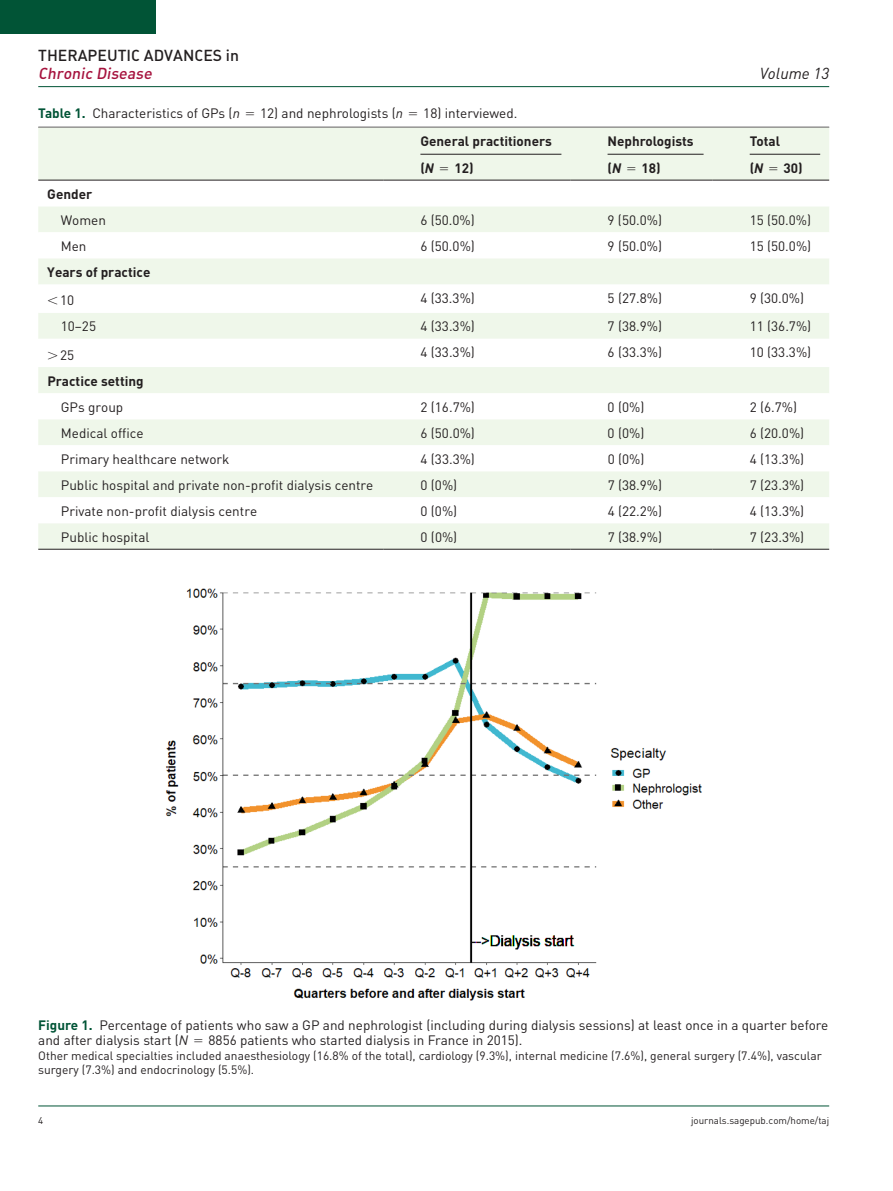
<style>
.page{position:relative;width:893px;height:1191px;background:#fff}
.page>*{position:absolute;margin:0;border:0;box-sizing:border-box;transform-origin:0 0}
.t1{font:15.75px "DIN Medium Alternate";color:#231f20}
.t2{font:italic 15.75px "DIN Medium Alternate";color:#a6133e}
.t3{font:italic 15.75px "DIN";color:#231f20}
.t4{font:13.5px/15.8px "DIN";color:#231f20}
.t5{font:700 13.5px "DIN";color:#231f20}
.t6{font:12px/14.2px "DIN";color:#231f20}
.t7{font:9.75px "DIN";color:#231f20}
.s1{font-weight:700;color:#015436}
.s2{font-style:italic}
</style>
<div class="page">
<hr style="left:38px;top:86px;width:791px;height:1px;background:#015436">
<hr style="left:38px;top:1105px;width:791px;height:1px;background:#015436">
<div style="left:0;top:0;width:155px;height:34px;background:#015436"></div>
<hr style="left:38px;top:127px;width:791px;height:1px;background:#231f20">
<div style="left:38px;top:128px;width:791px;height:421px;background:#eff7ea"></div>
<svg style="left:38px;top:181px;width:791px;height:342px"></svg>
<hr style="left:38px;top:180px;width:345px;height:1px;background:#231f20">
<hr style="left:383px;top:180px;width:187px;height:1px;background:#231f20">
<hr style="left:570px;top:180px;width:143px;height:1px;background:#231f20">
<hr style="left:713px;top:180px;width:116px;height:1px;background:#231f20">
<hr style="left:38px;top:549px;width:345px;height:1px;background:#231f20">
<hr style="left:383px;top:549px;width:187px;height:1px;background:#231f20">
<hr style="left:570px;top:549px;width:143px;height:1px;background:#231f20">
<hr style="left:713px;top:549px;width:116px;height:1px;background:#231f20">
<hr style="left:420px;top:154px;width:141px;height:1px;background:#231f20">
<hr style="left:608px;top:154px;width:96px;height:1px;background:#231f20">
<hr style="left:750px;top:154px;width:70px;height:1px;background:#231f20">
<img style="left:165px;top:588px;width:537px;height:413px">
<svg style="left:440px;top:167px;width:8px;height:3px"></svg>
<svg style="left:627px;top:167px;width:8px;height:3px"></svg>
<svg style="left:769px;top:167px;width:8px;height:3px"></svg>
<svg style="left:48px;top:297px;width:9px;height:8px"></svg>
<svg style="left:48px;top:351px;width:9px;height:8px"></svg>
<p class="t1" style="left:38px;top:45px;width:202px">THERAPEUTIC ADVANCES IN</p>
<p class="t2" style="left:38px;top:63px;width:118px">Chronic Disease</p>
<p class="t4" style="left:38px;top:105px;width:203px"><span class="s1">Table 1.</span> Characteristics of GPs (<span class="s2">n</span></p>
<p class="t4" style="left:260px;top:105px;width:144px">12) and nephrologists (<span class="s2">n</span></p>
<p class="t4" style="left:423px;top:105px;width:96px">18) interviewed.</p>
<p class="t5" style="left:420px;top:133px;width:133px">General practitioners</p>
<p class="t5" style="left:608px;top:133px;width:88px">Nephrologists</p>
<p class="t5" style="left:750px;top:133px;width:32px">Total</p>
<p class="t5" style="left:420px;top:159px;width:15px">(<span class="s2">N</span></p>
<p class="t5" style="left:454px;top:159px;width:21px">12)</p>
<p class="t5" style="left:608px;top:159px;width:15px">(<span class="s2">N</span></p>
<p class="t5" style="left:641px;top:159px;width:21px">18)</p>
<p class="t5" style="left:750px;top:159px;width:15px">(<span class="s2">N</span></p>
<p class="t5" style="left:784px;top:159px;width:21px">30)</p>
<p class="t5" style="left:47px;top:185px;width:46px">Gender</p>
<p class="t4" style="left:61px;top:212px;width:47px">Women</p>
<p class="t4" style="left:420px;top:212px;width:56px">6 (50.0%)</p>
<p class="t4" style="left:608px;top:212px;width:56px">9 (50.0%)</p>
<p class="t4" style="left:750px;top:212px;width:63px">15 (50.0%)</p>
<p class="t4" style="left:61px;top:238px;width:27px">Men</p>
<p class="t4" style="left:420px;top:238px;width:56px">6 (50.0%)</p>
<p class="t4" style="left:608px;top:238px;width:56px">9 (50.0%)</p>
<p class="t4" style="left:750px;top:238px;width:63px">15 (50.0%)</p>
<p class="t5" style="left:47px;top:263px;width:105px">Years of practice</p>
<p class="t4" style="left:60px;top:292px;width:16px">10</p>
<p class="t4" style="left:420px;top:290px;width:56px">4 (33.3%)</p>
<p class="t4" style="left:608px;top:290px;width:56px">5 (27.8%)</p>
<p class="t4" style="left:750px;top:290px;width:56px">9 (30.0%)</p>
<p class="t4" style="left:61px;top:318px;width:37px">10–25</p>
<p class="t4" style="left:420px;top:318px;width:56px">4 (33.3%)</p>
<p class="t4" style="left:608px;top:318px;width:56px">7 (38.9%)</p>
<p class="t4" style="left:750px;top:318px;width:63px">11 (36.7%)</p>
<p class="t4" style="left:60px;top:346px;width:16px">25</p>
<p class="t4" style="left:420px;top:344px;width:56px">4 (33.3%)</p>
<p class="t4" style="left:608px;top:344px;width:56px">6 (33.3%)</p>
<p class="t4" style="left:750px;top:344px;width:63px">10 (33.3%)</p>
<p class="t5" style="left:47px;top:372px;width:98px">Practice setting</p>
<p class="t4" style="left:61px;top:399px;width:64px">GPs group</p>
<p class="t4" style="left:420px;top:399px;width:56px">2 (16.7%)</p>
<p class="t4" style="left:608px;top:399px;width:38px">0 (0%)</p>
<p class="t4" style="left:750px;top:399px;width:49px">2 (6.7%)</p>
<p class="t4" style="left:61px;top:425px;width:84px">Medical office</p>
<p class="t4" style="left:420px;top:425px;width:56px">6 (50.0%)</p>
<p class="t4" style="left:608px;top:425px;width:38px">0 (0%)</p>
<p class="t4" style="left:750px;top:425px;width:56px">6 (20.0%)</p>
<p class="t4" style="left:61px;top:451px;width:170px">Primary healthcare network</p>
<p class="t4" style="left:420px;top:451px;width:56px">4 (33.3%)</p>
<p class="t4" style="left:608px;top:451px;width:38px">0 (0%)</p>
<p class="t4" style="left:750px;top:451px;width:56px">4 (13.3%)</p>
<p class="t4" style="left:61px;top:476px;width:314px">Public hospital and private non-profit dialysis centre</p>
<p class="t4" style="left:421px;top:476px;width:38px">0 (0%)</p>
<p class="t4" style="left:608px;top:476px;width:56px">7 (38.9%)</p>
<p class="t4" style="left:750px;top:476px;width:56px">7 (23.3%)</p>
<p class="t4" style="left:61px;top:502px;width:198px">Private non-profit dialysis centre</p>
<p class="t4" style="left:421px;top:502px;width:38px">0 (0%)</p>
<p class="t4" style="left:608px;top:502px;width:56px">4 (22.2%)</p>
<p class="t4" style="left:750px;top:502px;width:56px">4 (13.3%)</p>
<p class="t4" style="left:61px;top:528px;width:90px">Public hospital</p>
<p class="t4" style="left:421px;top:528px;width:38px">0 (0%)</p>
<p class="t4" style="left:608px;top:528px;width:56px">7 (38.9%)</p>
<p class="t4" style="left:750px;top:528px;width:56px">7 (23.3%)</p>
<p class="t3" style="left:760px;top:63px;width:71px">Volume 13</p>
<p class="t4" style="left:38px;top:1016px;width:791px"><span class="s1">Figure 1.</span> Percentage of patients who saw a GP and nephrologist (including during dialysis sessions) at least once in a quarter before and after dialysis start (<span class="s2">N</span></p>
<p class="t4" style="left:209px;top:1032px;width:315px">8856 patients who started dialysis in France in 2015).</p>
<p class="t6" style="left:38px;top:1048px;width:785px">Other medical specialties included anaesthesiology (16.8% of the total), cardiology (9.3%), internal medicine (7.6%), general surgery (7.4%), vascular surgery (7.3%) and endocrinology (5.5%).</p>
<p class="t7" style="left:38px;top:1114px;width:7px">4</p>
<p class="t7" style="left:691px;top:1114px;width:140px">journals.sagepub.com/home/taj</p>
</div>
